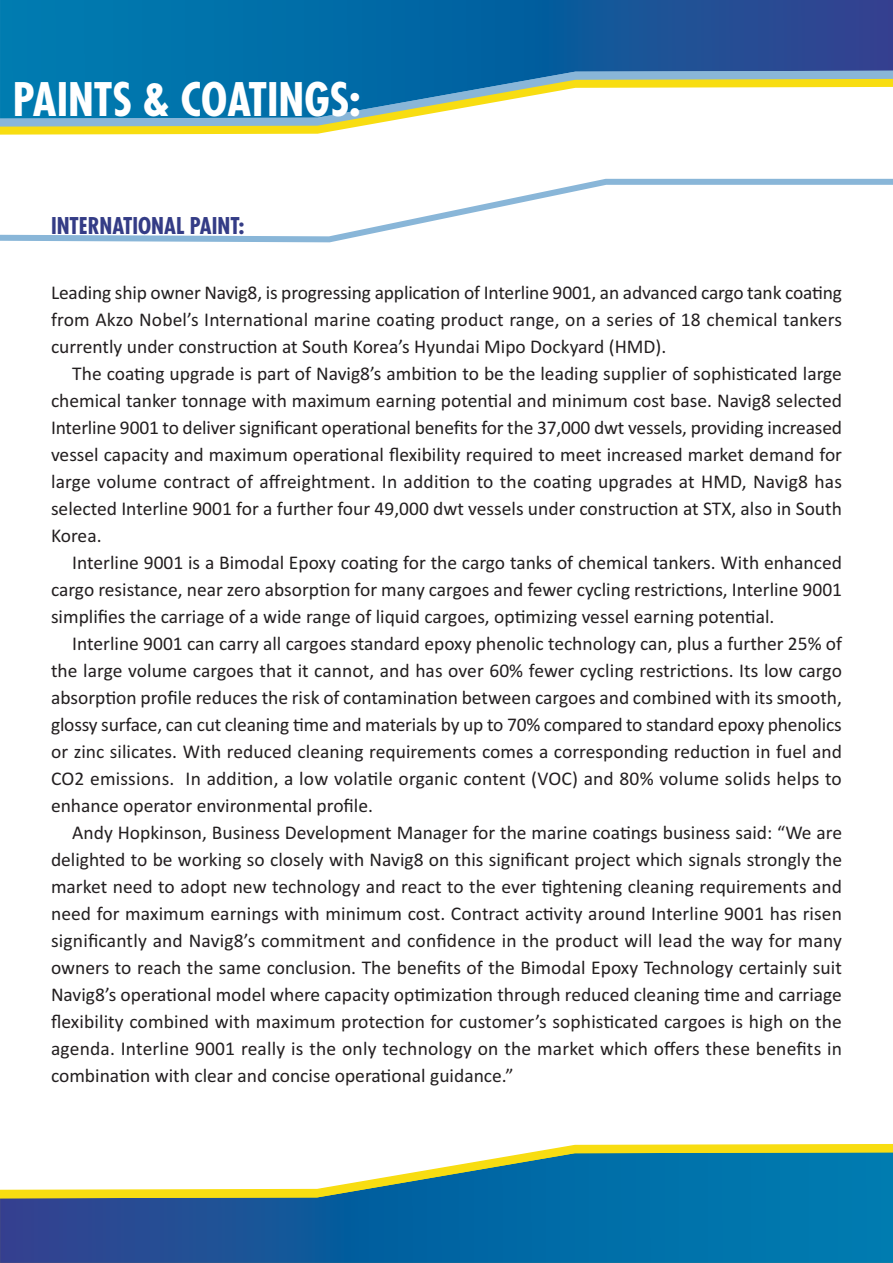
<style>
.page{position:relative;width:893px;height:1263px;background:#fff}
.page>*{position:absolute;margin:0;border:0;box-sizing:border-box;transform-origin:0 0}
.t1{font:700 condensed 45px "Futura";color:#fff}
.t2{font:700 condensed 22.5px "Futura";color:#343c86}
.t3{font:19.5px/27px "Calibri";color:#231f20;text-align:justify}
</style>
<div class="page">
<svg style="left:533px;top:1144px;width:360px;height:8px;background:#f8e02a"></svg>
<svg style="left:0;top:1152px;width:893px;height:111px"></svg>
<svg style="left:0;top:127px;width:355px;height:8px;background:#f9e235"></svg>
<svg style="left:0;top:119px;width:400px;height:8px;background:#a5c1b2"></svg>
<svg style="left:0;top:0;width:893px;height:119px;background:#3680aa"></svg>
<svg style="left:0;top:178px;width:893px;height:65px"></svg>
<h1 class="t1" style="left:13px;top:80px;width:349px">PAINTS &amp; COATINGS:</h1>
<p class="t2" style="left:51px;top:216px;width:195px">INTERNATIONAL PAINT:</p>
<p class="t3" style="left:51px;top:281px;width:792px">Leading ship owner Navig8, is progressing application of Interline 9001, an advanced cargo tank coating from Akzo Nobel’s International marine coating product range, on a series of 18 chemical tankers currently under construction at South Korea’s Hyundai Mipo Dockyard (HMD).</p>
<p class="t3" style="left:51px;top:362px;width:793px;text-indent:21px">The coating upgrade is part of Navig8’s ambition to be the leading supplier of sophisticated large chemical tanker tonnage with maximum earning potential and minimum cost base. Navig8 selected Interline 9001 to deliver significant operational benefits for the 37,000 dwt vessels, providing increased vessel capacity and maximum operational flexibility required to meet increased market demand for large volume contract of affreightment. In addition to the coating upgrades at HMD, Navig8 has selected Interline 9001 for a further four 49,000 dwt vessels under construction at STX, also in South Korea.</p>
<p class="t3" style="left:51px;top:551px;width:793px;text-indent:21px">Interline 9001 is a Bimodal Epoxy coating for the cargo tanks of chemical tankers. With enhanced cargo resistance, near zero absorption for many cargoes and fewer cycling restrictions, Interline 9001 simplifies the carriage of a wide range of liquid cargoes, optimizing vessel earning potential.</p>
<p class="t3" style="left:51px;top:632px;width:792px;text-indent:21px">Interline 9001 can carry all cargoes standard epoxy phenolic technology can, plus a further 25% of the large volume cargoes that it cannot, and has over 60% fewer cycling restrictions. Its low cargo absorption profile reduces the risk of contamination between cargoes and combined with its smooth, glossy surface, can cut cleaning time and materials by up to 70% compared to standard epoxy phenolics or zinc silicates. With reduced cleaning requirements comes a corresponding reduction in fuel and CO2 emissions. In addition, a low volatile organic content (VOC) and 80% volume solids helps to enhance operator environmental profile.</p>
<p class="t3" style="left:51px;top:821px;width:793px;text-indent:21px">Andy Hopkinson, Business Development Manager for the marine coatings business said: “We are delighted to be working so closely with Navig8 on this significant project which signals strongly the market need to adopt new technology and react to the ever tightening cleaning requirements and need for maximum earnings with minimum cost. Contract activity around Interline 9001 has risen significantly and Navig8’s commitment and confidence in the product will lead the way for many owners to reach the same conclusion. The benefits of the Bimodal Epoxy Technology certainly suit Navig8’s operational model where capacity optimization through reduced cleaning time and carriage flexibility combined with maximum protection for customer’s sophisticated cargoes is high on the agenda. Interline 9001 really is the only technology on the market which offers these benefits in combination with clear and concise operational guidance.”</p>
</div>
